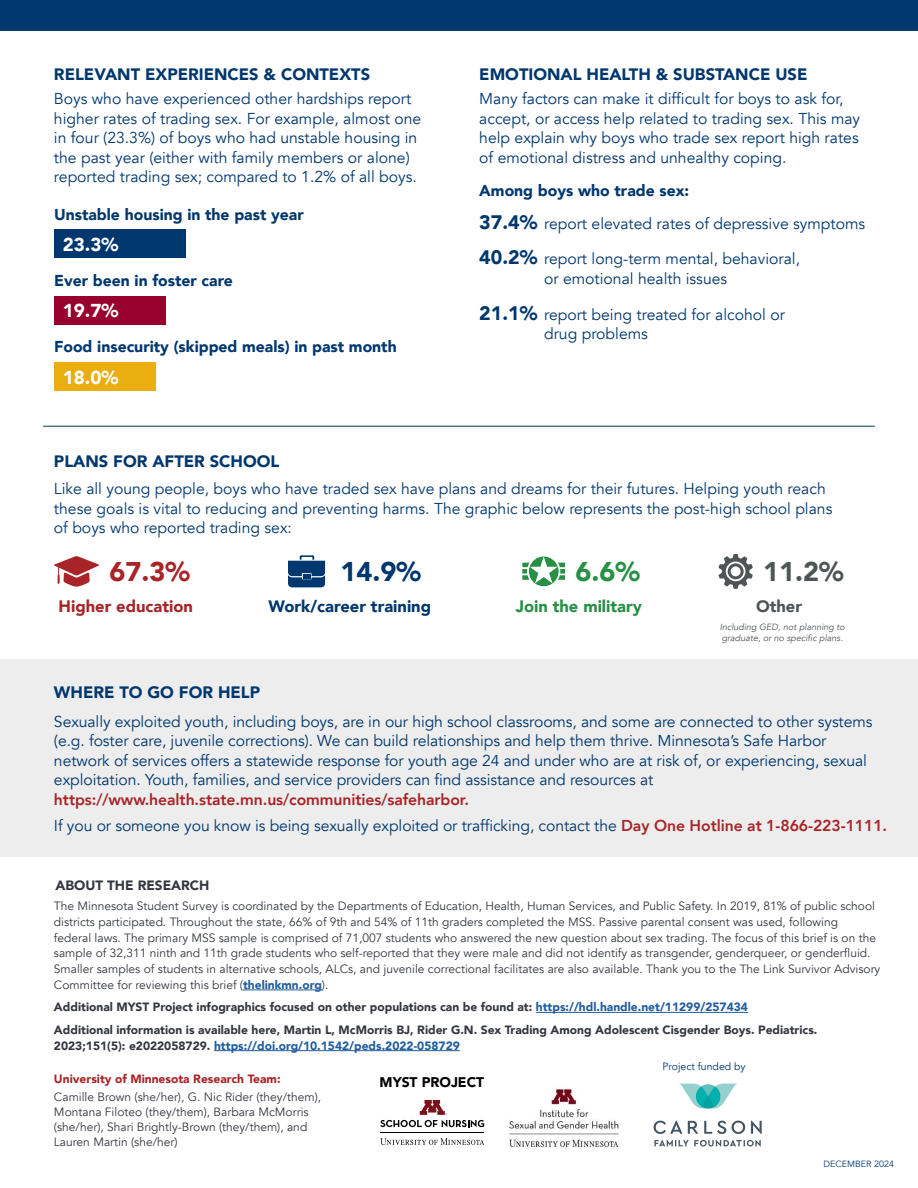
<style>
.page{position:relative;width:918px;height:1188px;background:#fff}
.page>*{position:absolute;margin:0;border:0;box-sizing:border-box;transform-origin:0 0}
.t1{font:900 27px "Avenir";color:#a82428}
.t2{font:900 27px "Avenir";color:#00376e}
.t3{font:900 27px "Avenir";color:#4f5457}
.t4{font:900 27px "Avenir";color:#279045}
.t5{font:900 18.6px "Avenir";color:#fff}
.t6{font:900 16.5px "Avenir";color:#00376e}
.t7{font:900 16.5px "Avenir";color:#a82428}
.t8{font:900 16.5px "Avenir";color:#279045}
.t9{font:900 16.5px "Avenir";color:#4f5457}
.t10{font:15.75px/19.5px "Avenir";color:#00376e}
.t11{font:800 15.75px/26.2px "Avenir";letter-spacing:-.005em;color:#a82428}
.t12{font:900 15.75px "Avenir";color:#00376e}
.t13{font:900 13.95px "Avenir";color:#000}
.t14{font:900 13.5px "Avenir";color:#343741}
.t15{font:12px/15.8px "Avenir";color:#343741}
.t16{font:900 12px/22.5px "Avenir";color:#343741}
.t17{font:900 12px "Avenir";color:#215e9e}
.t18{font:900 12px "Avenir";color:#a82428}
.t19{font:10.5px "Avenir";color:#00376e}
.t20{font:italic 9px/10.5px "Avenir";color:#4f5457}
.t21{font:9px "Avenir";color:#00376e}
.s1{font-weight:900}
.s2{font-weight:900;font-size:19.5px}
.s3{font-weight:400;color:#00376e}
.s4{font-weight:900;color:#215e9e}
.s5{color:#215e9e}
.s6{color:#343741}
</style>
<div class="page">
<div style="left:0;top:0;width:918px;height:31px;background:#00376e"></div>
<img style="left:654px;top:1083px;width:107px;height:64px">
<hr style="left:243px;top:990px;width:79px;height:1px;background:#215e9e">
<hr style="left:536px;top:1012px;width:212px;height:1px;background:#215e9e">
<hr style="left:214px;top:1050px;width:246px;height:1px;background:#215e9e">
<hr style="left:380px;top:1133px;width:104px;height:1px;background:#000">
<svg style="left:380px;top:1138px;width:104px;height:7px"></svg>
<svg style="left:380px;top:1100px;width:104px;height:27px"></svg>
<img style="left:509px;top:1089px;width:110px;height:58px">
<div style="left:0;top:659px;width:918px;height:198px;background:#ededed"></div>
<div style="left:54px;top:230px;width:132px;height:28px;background:#00376e"></div>
<div style="left:54px;top:296px;width:111px;height:29px;background:#98002e"></div>
<div style="left:54px;top:362px;width:102px;height:29px;background:#eaae11"></div>
<hr style="left:43px;top:426px;width:832px;height:1px;background:#003d4c">
<svg style="left:54px;top:556px;width:45px;height:31px"></svg>
<svg style="left:288px;top:555px;width:37px;height:32px"></svg>
<svg style="left:522px;top:557px;width:43px;height:29px"></svg>
<svg style="left:719px;top:554px;width:34px;height:35px"></svg>
<p class="t6" style="left:54px;top:60px;width:318px">RELEVANT EXPERIENCES &amp; CONTEXTS</p>
<p class="t6" style="left:479px;top:60px;width:330px">EMOTIONAL HEALTH &amp; SUBSTANCE USE</p>
<p class="t10" style="left:54px;top:89px;width:369px">Boys who have experienced other hardships report higher rates of trading sex. For example, almost one in four (23.3%) of boys who had unstable housing in the past year (either with family members or alone) reported trading sex; compared to 1.2% of all boys.</p>
<p class="t12" style="left:54px;top:201px;width:251px">Unstable housing in the past year</p>
<p class="t5" style="left:63px;top:228px;width:57px">23.3%</p>
<p class="t12" style="left:54px;top:267px;width:180px">Ever been in foster care</p>
<p class="t5" style="left:63px;top:295px;width:57px">19.7%</p>
<p class="t12" style="left:54px;top:333px;width:344px">Food insecurity (skipped meals) in past month</p>
<p class="t5" style="left:63px;top:361px;width:57px">18.0%</p>
<p class="t10" style="left:479px;top:89px;width:382px">Many factors can make it difficult for boys to ask for, accept, or access help related to trading sex. This may help explain why boys who trade sex report high rates of emotional distress and unhealthy coping.</p>
<p class="t10" style="left:479px;top:174px;width:387px;line-height:33px"><span class="s1">Among boys who trade sex:<br></span><span class="s2">37.4%</span> report elevated rates of depressive symptoms</p>
<p class="t10" style="left:479px;top:249px;width:322px;text-align:center"><span class="s2">40.2%</span> report long-term mental, behavioral, or emotional health issues</p>
<p class="t10" style="left:544px;top:305px;width:242px;text-indent:-65px"><span class="s2">21.1%</span> report being treated for alcohol or drug problems</p>
<p class="t6" style="left:54px;top:447px;width:227px">PLANS FOR AFTER SCHOOL</p>
<p class="t10" style="left:54px;top:479px;width:780px">Like all young people, boys who have traded sex have plans and dreams for their futures. Helping youth reach these goals is vital to reducing and preventing harms. The graphic below represents the post-high school plans of boys who reported trading sex:</p>
<h1 class="t1" style="left:110px;top:548px;width:82px">67.3%</h1>
<p class="t7" style="left:59px;top:592px;width:136px">Higher education</p>
<h1 class="t2" style="left:340px;top:548px;width:82px">14.9%</h1>
<p class="t6" style="left:268px;top:592px;width:164px">Work/career training</p>
<h1 class="t4" style="left:575px;top:548px;width:66px">6.6%</h1>
<p class="t8" style="left:516px;top:592px;width:128px">Join the military</p>
<h1 class="t3" style="left:763px;top:548px;width:82px">11.2%</h1>
<p class="t9" style="left:756px;top:592px;width:48px">Other</p>
<p class="t20" style="left:720px;top:622px;width:127px">Including GED, not planning to graduate, or no specific plans.</p>
<p class="t6" style="left:54px;top:678px;width:208px">WHERE TO GO FOR HELP</p>
<p class="t10" style="left:54px;top:712px;width:820px">Sexually exploited youth, including boys, are in our high school classrooms, and some are connected to other systems (e.g. foster care, juvenile corrections). We can build relationships and help them thrive. Minnesota’s Safe Harbor network of services offers a statewide response for youth age 24 and under who are at risk of, or experiencing, sexual exploitation. Youth, families, and service providers can find assistance and resources at</p>
<p class="t11" style="left:54px;top:786px;width:835px">https://www.health.state.mn.us/communities/safeharbor.<br><span class="s3">If you or someone you know is being sexually exploited or trafficking, contact the</span> Day One Hotline at 1-866-223-1111.</p>
<p class="t14" style="left:55px;top:874px;width:155px">ABOUT THE RESEARCH</p>
<p class="t15" style="left:54px;top:898px;width:828px">The Minnesota Student Survey is coordinated by the Departments of Education, Health, Human Services, and Public Safety. In 2019, 81% of public school districts participated. Throughout the state, 66% of 9th and 54% of 11th graders completed the MSS. Passive parental consent was used, following<br>federal laws. The primary MSS sample is comprised of 71,007 students who answered the new question about sex trading. The focus of this brief is on the sample of 32,311 ninth and 11th grade students who self-reported that they were male and did not identify as transgender, genderqueer, or genderfluid.<br>Smaller samples of students in alternative schools, ALCs, and juvenile correctional facilitates are also available. Thank you to the The Link Survivor Advisory Committee for reviewing this brief (<span class="s4">thelinkmn.org</span>).</p>
<p class="t16" style="left:54px;top:996px;width:765px">Additional MYST Project infographics focused on other populations can be found at: <span class="s5">https://hdl.handle.net/11299/257434<br></span>Additional information is available here, Martin L, McMorris BJ, Rider G.N. Sex Trading Among Adolescent Cisgender Boys. Pediatrics.</p>
<p class="t17" style="left:54px;top:1035px;width:407px"><span class="s6">2023;151(5): e2022058729.</span> https://doi.org/10.1542/peds.2022-058729</p>
<p class="t18" style="left:54px;top:1069px;width:228px">University of Minnesota Research Team:</p>
<p class="t15" style="left:54px;top:1090px;width:269px;line-height:15px">Camille Brown (she/her), G. Nic Rider (they/them), Montana Filoteo (they/them), Barbara McMorris (she/her), Shari Brightly-Brown (they/them), and Lauren Martin (she/her)</p>
<p class="t13" style="left:380px;top:1070px;width:106px">MYST PROJECT</p>
<p class="t19" style="left:662px;top:1060px;width:85px">Project funded by</p>
<p class="t21" style="left:824px;top:1158px;width:72px">DECEMBER 2024</p>
</div>
